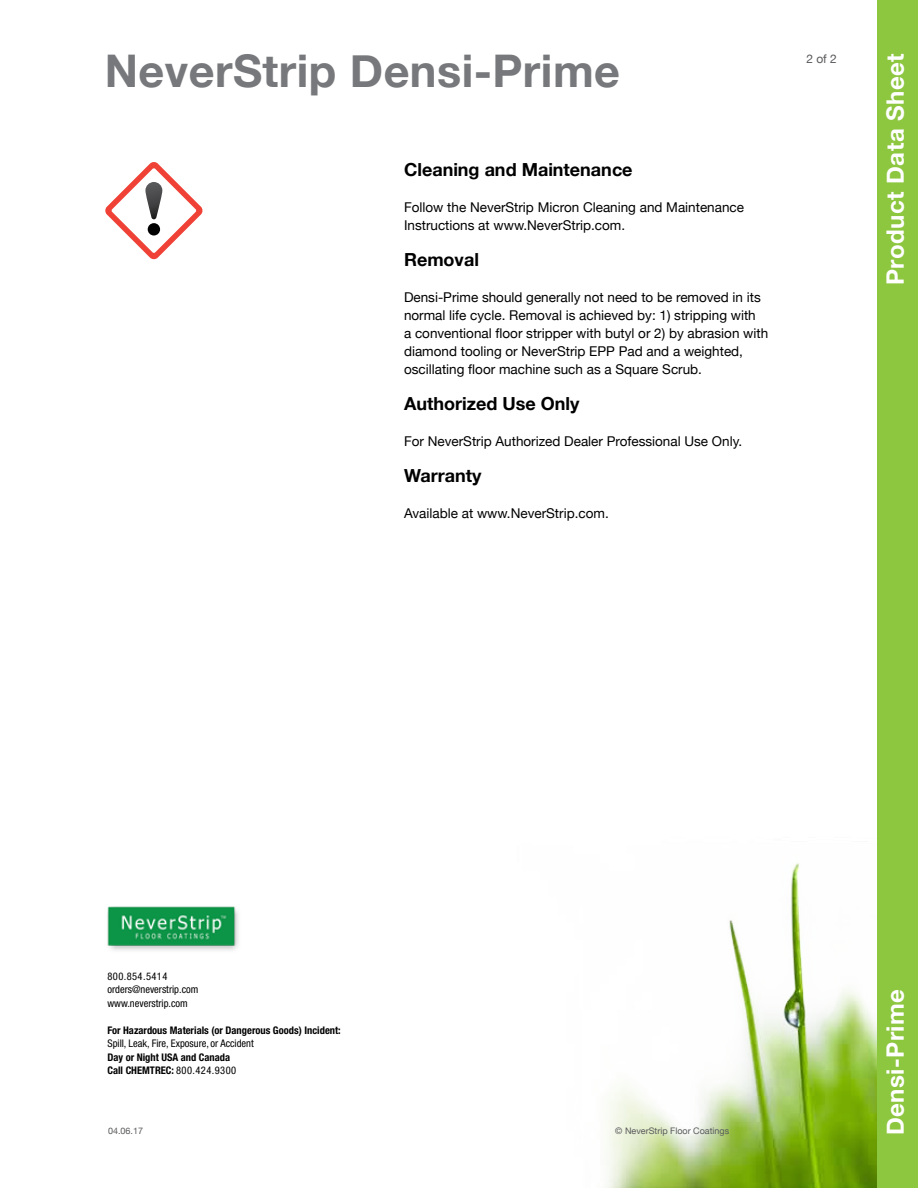
<style>
.page{position:relative;width:918px;height:1188px;background:#fff}
.page>*{position:absolute;margin:0;border:0;box-sizing:border-box;transform-origin:0 0}
.t1{font:700 45px "Helvetica Neue";letter-spacing:.01em;color:#77787b}
.t2{font:700 24px "Helvetica Neue";letter-spacing:.02em;color:#fff}
.t3{font:700 18px "Helvetica Neue";color:#000}
.t4{font:13.5px/18px "Helvetica Neue";color:#000}
.t5{font:12px "Helvetica Neue";color:#58595b}
.t6{font:700 condensed 10.5px/13.5px "Helvetica Neue";color:#000}
.t7{font:condensed 10.5px/13.5px "Helvetica Neue";color:#000}
.t8{font:9px "Helvetica Neue";color:#58595b}
.s1{font-weight:400}
</style>
<div class="page">
<img style="left:606px;top:60px;width:272px;height:1128px">
<div style="left:878px;top:0;width:40px;height:1188px;background:#8dc63f"></div>
<svg style="left:105px;top:162px;width:98px;height:98px"></svg>
<img style="left:107px;top:906px;width:131px;height:44px">
<h1 class="t1" style="left:105px;top:35px;width:517px">NeverStrip Densi-Prime</h1>
<h2 class="t2" style="left:876px;top:285px;width:233px;rotate:-90deg">Product Data Sheet</h2>
<p class="t5" style="left:806px;top:50px;width:32px">2 of 2</p>
<h3 class="t3" style="left:404px;top:155px;width:230px">Cleaning and Maintenance</h3>
<p class="t4" style="left:404px;top:199px;width:342px">Follow the NeverStrip Micron Cleaning and Maintenance<br>Instructions at www.NeverStrip.com.</p>
<h3 class="t3" style="left:404px;top:245px;width:76px">Removal</h3>
<p class="t4" style="left:404px;top:289px;width:366px">Densi-Prime should generally not need to be removed in its normal life cycle. Removal is achieved by: 1) stripping with<br>a conventional floor stripper with butyl or 2) by abrasion with diamond tooling or NeverStrip EPP Pad and a weighted, oscillating floor machine such as a Square Scrub.</p>
<h3 class="t3" style="left:404px;top:389px;width:177px">Authorized Use Only</h3>
<p class="t4" style="left:404px;top:433px;width:340px">For NeverStrip Authorized Dealer Professional Use Only.</p>
<h3 class="t3" style="left:404px;top:461px;width:79px">Warranty</h3>
<p class="t4" style="left:404px;top:505px;width:206px">Available at www.NeverStrip.com.</p>
<p class="t7" style="left:107px;top:969px;width:92px">800.854.5414 orders@neverstrip.com www.neverstrip.com</p>
<p class="t6" style="left:107px;top:1023px;width:235px">For Hazardous Materials (or Dangerous Goods) Incident:</p>
<p class="t7" style="left:107px;top:1037px;width:148px">Spill, Leak, Fire, Exposure, or Accident</p>
<p class="t6" style="left:107px;top:1050px;width:130px">Day or Night USA and Canada<br>Call CHEMTREC: <span class="s1">800.424.9300</span></p>
<p class="t8" style="left:108px;top:1124px;width:37px">04.06.17</p>
<p class="t8" style="left:615px;top:1124px;width:115px">© NeverStrip Floor Coatings</p>
<h2 class="t2" style="left:877px;top:1135px;width:148px;rotate:-90deg">Densi-Prime</h2>
</div>
